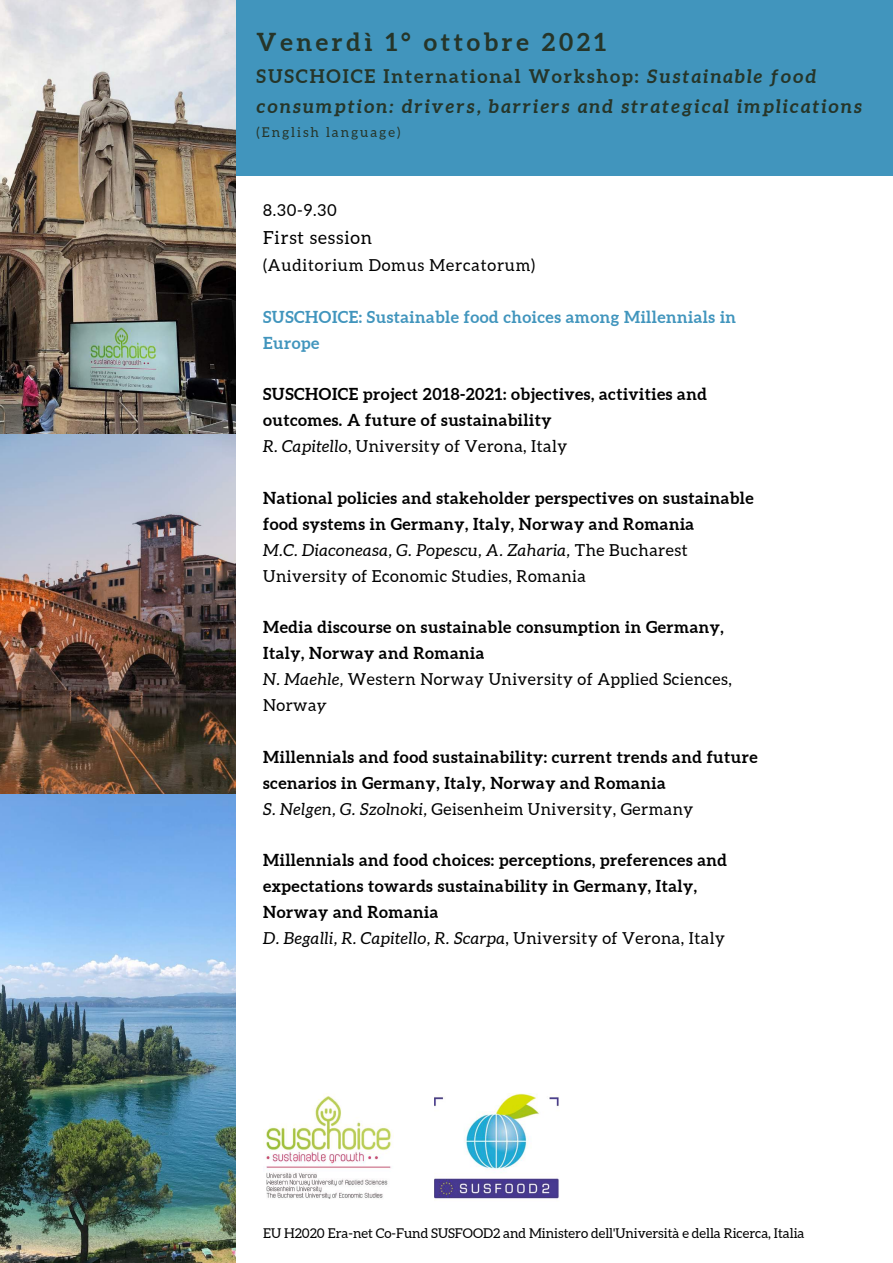
<style>
.page{position:relative;width:893px;height:1263px;background:#fff}
.page>*{position:absolute;margin:0;border:0;box-sizing:border-box;transform-origin:0 0}
.t1{font:700 24.75px "Aleo";letter-spacing:.15em;color:#263529}
.t2{font:italic 700 18.75px/29.8px "Aleo";letter-spacing:.1em;color:#263529}
.t3{font:18px "Aleo";letter-spacing:.05em;color:#000}
.t4{font:700 16.5px/25.9px "Aleo";letter-spacing:.03em;color:#000}
.t5{font:700 16.5px/25.9px "Aleo";letter-spacing:.03em;color:#4195bd}
.t6{font:16.5px "Aleo";letter-spacing:.05em;color:#000}
.t7{font:13.5px "Aleo";color:#000}
.t8{font:13.5px "Aleo";letter-spacing:.15em;color:#263529}
.s1{font-style:normal}
.s2{font-weight:400;font-style:italic}
.s3{font-weight:400}
</style>
<div class="page">
<div style="left:0;top:0;width:893px;height:175px;background:#4195bd"></div>
<img style="left:0;top:0;width:235px;height:434px">
<img style="left:0;top:434px;width:236px;height:418px">
<img style="left:0;top:794px;width:235px;height:469px">
<img style="left:434px;top:1093px;width:125px;height:106px">
<img style="left:263px;top:1093px;width:131px;height:106px">
<h1 class="t1" style="left:257px;top:27px;width:351px">Venerdì 1° ottobre 2021</h1>
<p class="t2" style="left:257px;top:61px;width:607px"><span class="s1">SUSCHOICE International Workshop:</span> Sustainable food consumption: drivers, barriers and strategical implications</p>
<p class="t8" style="left:257px;top:124px;width:145px">(English language)</p>
<p class="t6" style="left:263px;top:201px;width:75px">8.30-9.30</p>
<p class="t3" style="left:263px;top:228px;width:111px">First session</p>
<p class="t6" style="left:263px;top:256px;width:274px">(Auditorium Domus Mercatorum)</p>
<p class="t5" style="left:263px;top:304px;width:474px">SUSCHOICE: Sustainable food choices among Millennials in<br>Europe</p>
<p class="t4" style="left:263px;top:381px;width:445px">SUSCHOICE project 2018-2021: objectives, activities and outcomes. A future of sustainability<br><span class="s2">R. Capitello</span><span class="s3">, University of Verona, Italy</span></p>
<p class="t4" style="left:263px;top:485px;width:492px">National policies and stakeholder perspectives on sustainable food systems in Germany, Italy, Norway and Romania<br><span class="s2">M.C. Diaconeasa, G. Popescu, A. Zaharia,</span> <span class="s3">The Bucharest University of Economic Studies, Romania</span></p>
<p class="t4" style="left:263px;top:614px;width:470px">Media discourse on sustainable consumption in Germany, Italy, Norway and Romania<br><span class="s2">N. Maehle,</span> <span class="s3">Western Norway University of Applied Sciences, Norwa</span><span class="s2">y</span></p>
<p class="t4" style="left:263px;top:744px;width:496px">Millennials and food sustainability: current trends and future scenarios in Germany, Italy, Norway and Romania<br><span class="s2">S. Nelgen, G. Szolnoki,</span> <span class="s3">Geisenheim University, Germany</span></p>
<p class="t4" style="left:263px;top:847px;width:465px">Millennials and food choices: perceptions, preferences and expectations towards sustainability in Germany, Italy, Norway and Romania<br><span class="s2">D. Begalli, R. Capitello, R. Scarpa</span><span class="s3">, University of Verona, Italy</span></p>
<p class="t7" style="left:263px;top:1225px;width:543px">EU H2020 Era-net Co-Fund SUSFOOD2 and Ministero dell'Università e della Ricerca, Italia</p>
</div>
